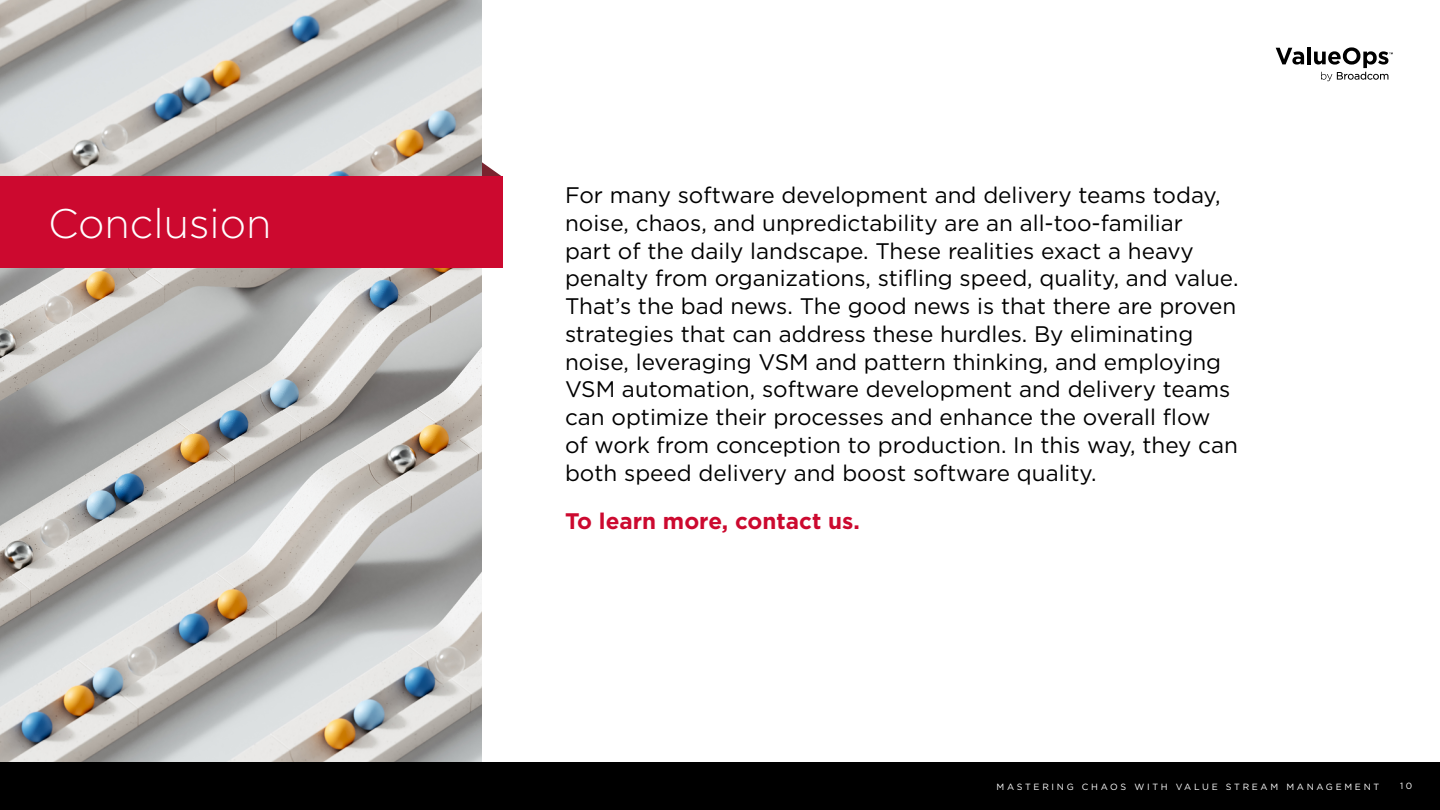
<style>
.page{position:relative;width:1440px;height:810px;background:#fff}
.page>*{position:absolute;margin:0;border:0;box-sizing:border-box;transform-origin:0 0}
.t1{font:300 41.25px "Gotham";color:#fff}
.t2{font:22.5px/27.8px "Gotham";color:#000}
.t3{font:700 22.5px "Gotham";color:#cc092f}
.t4{font:9px "Gotham";letter-spacing:.3em;color:#fff}
</style>
<div class="page">
<div style="left:0;top:762px;width:1440px;height:48px;background:#000"></div>
<svg style="left:1276px;top:48px;width:28px;height:17px"></svg>
<hr style="left:1307px;top:47px;width:4px;height:17px;background:#000">
<svg style="left:1314px;top:47px;width:79px;height:34px"></svg>
<img style="left:0;top:0;width:482px;height:762px">
<svg style="left:482px;top:162px;width:21px;height:15px"></svg>
<div style="left:0;top:177px;width:503px;height:91px;background:#cc092f"></div>
<h1 class="t1" style="left:48px;top:197px;width:225px">Conclusion</h1>
<p class="t2" style="left:565px;top:181px;width:675px">For many software development and delivery teams today, noise, chaos, and unpredictability are an all-too-familiar<br>part of the daily landscape. These realities exact a heavy penalty from organizations, stifling speed, quality, and value.<br>That’s the bad news. The good news is that there are proven strategies that can address these hurdles. By eliminating noise, leveraging VSM and pattern thinking, and employing VSM automation, software development and delivery teams can optimize their processes and enhance the overall flow of work from conception to production. In this way, they can both speed delivery and boost software quality.</p>
<p class="t3" style="left:565px;top:507px;width:296px">To learn more, contact us.</p>
<p class="t4" style="left:997px;top:781px;width:384px">MASTERING CHAOS WITH VALUE STREAM MANAGEMENT</p>
<p class="t4" style="left:1400px;top:780px;width:14px">1 0</p>
</div>
